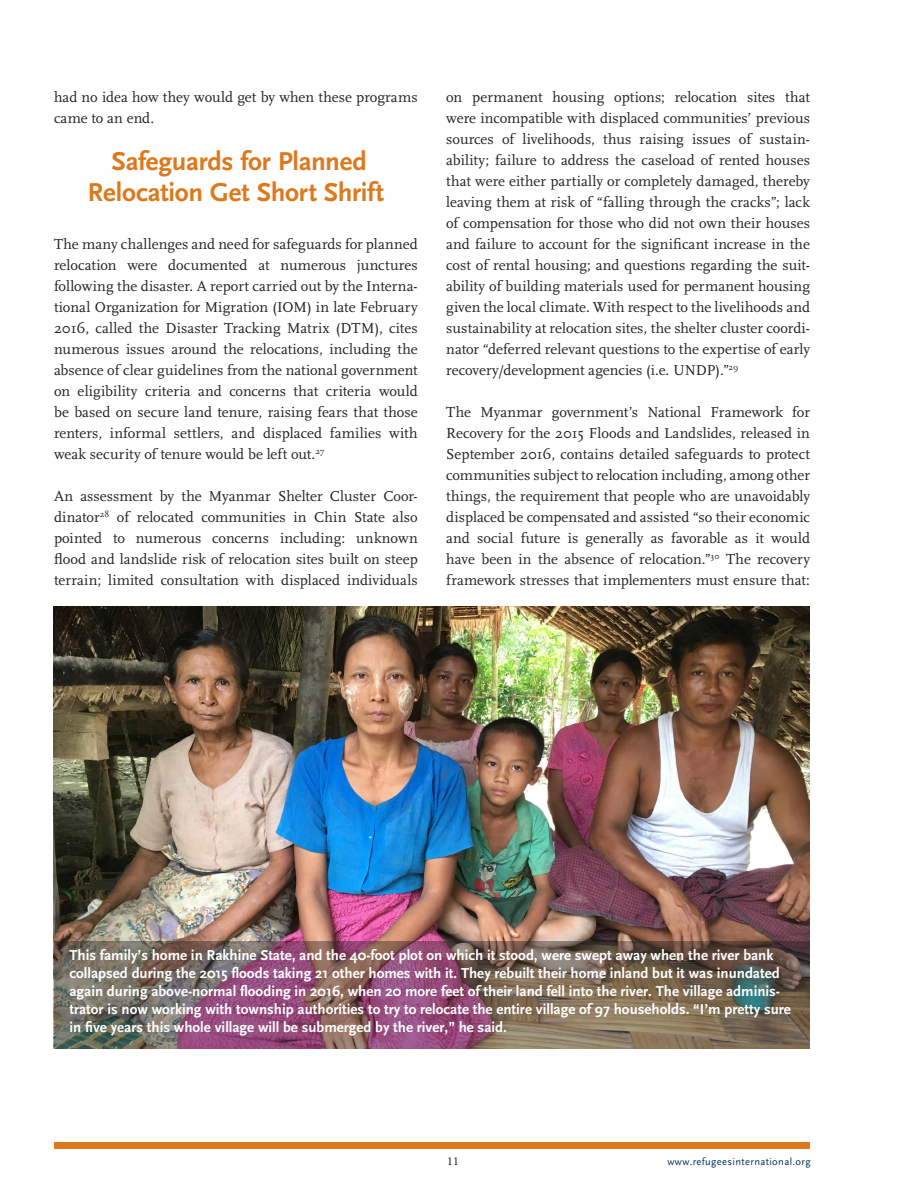
<style>
.page{position:relative;width:918px;height:1188px;background:#fff}
.page>*{position:absolute;margin:0;border:0;box-sizing:border-box;transform-origin:0 0}
.Section_head{font:700 27px/31.5px "Scala Sans";letter-spacing:-.01em;color:#de791b;text-align:center}
.Report_text{font:15px/21px "Scala";letter-spacing:.005em;color:#231f20;text-align:justify}
.t1{font:700 15px/18px "Scala Sans";color:#fff}
.Report_text_-_bold_i{font:15px/21px "Scala";color:#231f20}
.t2{font:12px "Minion Pro";color:#231f20}
.t3{font:10.5px "Scala Sans";letter-spacing:.035em;color:#00345e}
</style>
<div class="page">
<div style="left:54px;top:1142px;width:756px;height:7px;background:#de791b"></div>
<img style="left:53px;top:606px;width:756px;height:442px">
<img style="left:54px;top:941px;width:756px;height:107px">
<p class="Report_text_-_bold_i" style="left:54px;top:87px;width:365px">had no idea how they would get by when these programs came to an end.</p>
<p class="Section_head" style="left:88px;top:146px;width:298px">Safeguards for Planned<br>Relocation Get Short Shrift</p>
<p class="Report_text" style="left:54px;top:234px;width:365px">The many challenges and need for safeguards for planned relocation were documented at numerous junctures following the disaster. A report carried out by the Interna&shy;tional Organization for Migration (IOM) in late February 2016, called the Disaster Tracking Matrix (DTM), cites numerous issues around the relocations, including the absence of clear guidelines from the national government on eligibility criteria and concerns that criteria would be based on secure land tenure, raising fears that those renters, informal settlers, and displaced families with weak security of tenure would be left out.<sup>27</sup></p>
<p class="Report_text" style="left:54px;top:486px;width:365px">An assessment by the Myanmar Shelter Cluster Coor&shy;dinator<sup>28</sup> of relocated communities in Chin State also pointed to numerous concerns including: unknown flood and landslide risk of relocation sites built on steep terrain; limited consultation with displaced individuals</p>
<p class="Report_text" style="left:446px;top:87px;width:365px">on permanent housing options; relocation sites that were incompatible with displaced communities’ previous sources of livelihoods, thus raising issues of sustain&shy;ability; failure to address the caseload of rented houses that were either partially or completely damaged, thereby leaving them at risk of “falling through the cracks”; lack of compensation for those who did not own their houses and failure to account for the significant increase in the cost of rental housing; and questions regarding the suit&shy;ability of building materials used for permanent housing given the local climate. With respect to the livelihoods and sustainability at relocation sites, the shelter cluster coordi&shy;nator “deferred relevant questions to the expertise of early recovery/development agencies (i.e. UNDP).”<sup>29</sup></p>
<p class="Report_text" style="left:446px;top:402px;width:365px">The Myanmar government’s National Framework for Recovery for the 2015 Floods and Landslides, released in September 2016, contains detailed safeguards to protect communities subject to relocation including, among other things, the requirement that people who are unavoidably displaced be compensated and assisted “so their economic and social future is generally as favorable as it would have been in the absence of relocation.”<sup>30</sup> The recovery framework stresses that implementers must ensure that:</p>
<p class="t1" style="left:69px;top:947px;width:723px">This family’s home in Rakhine State, and the 40-foot plot on which it stood, were swept away when the river bank collapsed during the 2015 floods taking 21 other homes with it. They rebuilt their home inland but it was inundated again during above-normal flooding in 2016, when 20 more feet of their land fell into the river. The village adminis&shy;trator is now working with township authorities to try to relocate the entire village of 97 households. “I’m pretty sure in five years this whole village will be submerged by the river,” he said.</p>
<p class="t2" style="left:447px;top:1153px;width:13px">11</p>
<p class="t3" style="left:668px;top:1156px;width:145px">www.refugeesinternational.org</p>
</div>
